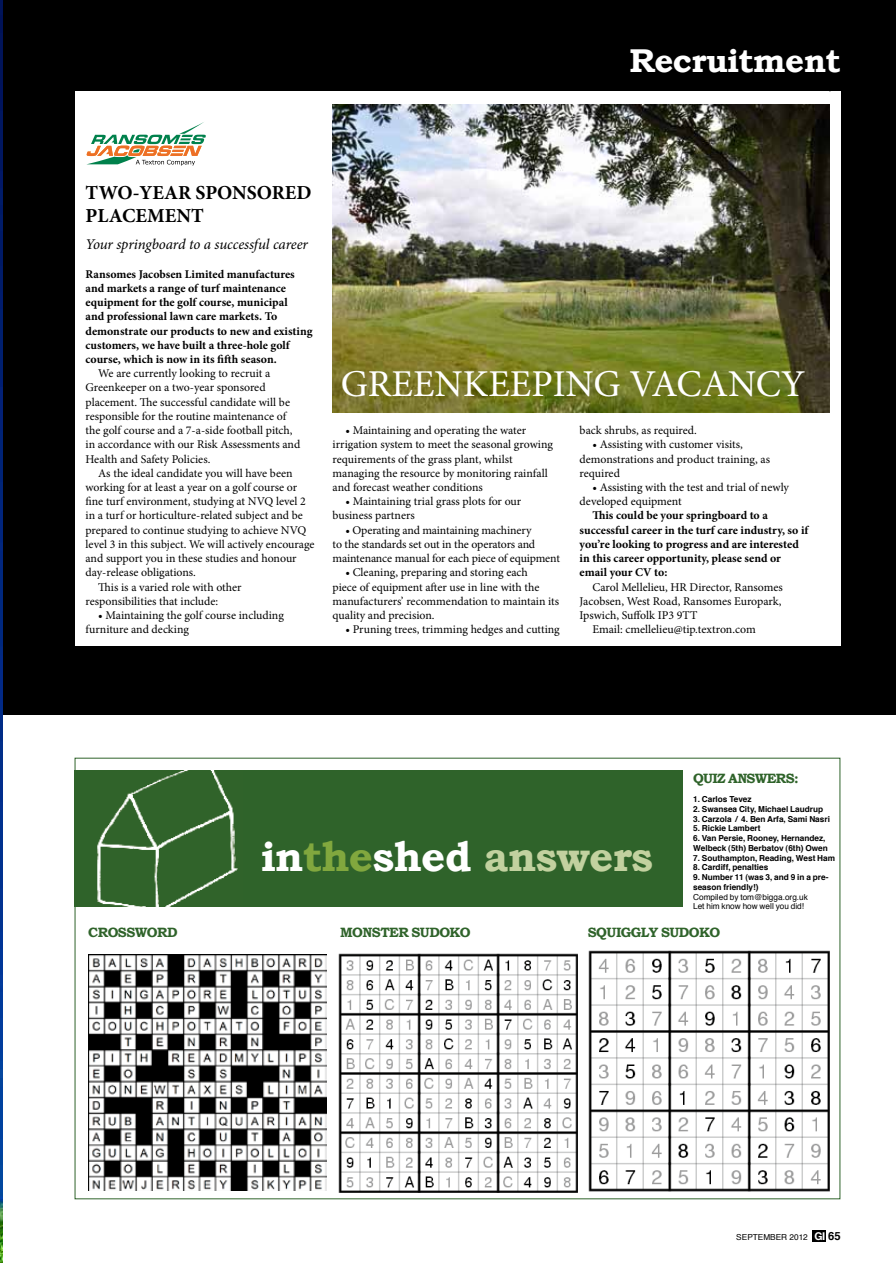
<style>
.page{position:relative;width:896px;height:1263px;background:#fff}
.page>*{position:absolute;margin:0;border:0;box-sizing:border-box;transform-origin:0 0}
.t1{font:700 42px "Bookman Old Style";letter-spacing:-.02em;color:#c2d19f}
.t2{font:37.95px "Minion Pro";color:#fff}
.t3{font:700 33px "Bookman Old Style";letter-spacing:-.02em;color:#fff}
.t4{font:700 19.8px/22.6px "Minion Pro";color:#000}
.t5{font:italic 14.85px "Minion Pro";letter-spacing:-.01em;color:#000}
.t6{font:700 13.5px "Bookman Old Style";letter-spacing:-.04em;color:#2f632a}
.t7{font:11.85px/14.2px "Minion Pro";letter-spacing:-.005em;color:#000}
.t8{font:700 11.85px "Minion Pro";color:#000}
.t9{font:700 8.25px/9.8px "Helvetica";color:#000}
.t10{font:8.25px/9.8px "Helvetica";color:#000}
.s1{color:#fff}
.s2{color:#81a73e}
.s3{font-weight:700}
.s4{font-family:"Helvetica Neue";font-weight:700;font-size:10.8px;color:#fff}
.s5{font-weight:700;font-size:11.25px}
</style>
<div class="page">
<div style="left:3px;top:0;width:893px;height:714px;background:#000"></div>
<div style="left:812px;top:1230px;width:14px;height:11px;background:#000"></div>
<div style="left:75px;top:771px;width:608px;height:136px;background:#2f632a"></div>
<img style="left:88px;top:955px;width:238px;height:235px">
<img style="left:338px;top:953px;width:240px;height:239px">
<img style="left:589px;top:951px;width:240px;height:240px">
<img style="left:97px;top:771px;width:141px;height:136px">
<div style="left:75px;top:91px;width:765px;height:555px;background:#fff"></div>
<img style="left:332px;top:104px;width:498px;height:308px">
<svg style="left:86px;top:122px;width:120px;height:44px"></svg>
<img style="left:0;top:0;width:3px;height:1263px">
<p class="t3" style="left:629px;top:41px;width:213px">Recruitment</p>
<p class="t4" style="left:86px;top:181px;width:228px">TWO-YEAR SPONSORED<br>PLACEMENT</p>
<p class="t5" style="left:86px;top:234px;width:224px">Your springboard to a successful career</p>
<p class="t8" style="left:86px;top:265px;width:211px">Ransomes Jacobsen Limited manufactures</p>
<p class="t8" style="left:86px;top:280px;width:202px">and markets a range of turf maintenance</p>
<p class="t8" style="left:86px;top:294px;width:204px">equipment for the golf course, municipal</p>
<p class="t8" style="left:86px;top:308px;width:193px">and professional lawn care markets. To</p>
<p class="t8" style="left:86px;top:322px;width:228px">demonstrate our products to new and existing</p>
<p class="t8" style="left:86px;top:337px;width:206px">customers, we have built a three-hole golf</p>
<p class="t8" style="left:86px;top:351px;width:193px">course, which is now in its fifth season.</p>
<p class="t7" style="left:98px;top:366px;width:174px">We are currently looking to recruit a</p>
<p class="t7" style="left:86px;top:381px;width:182px">Greenkeeper on a two-year sponsored</p>
<p class="t7" style="left:86px;top:395px;width:206px">placement. The successful candidate will be</p>
<p class="t7" style="left:86px;top:409px;width:202px">responsible for the routine maintenance of</p>
<p class="t7" style="left:86px;top:423px;width:208px">the golf course and a 7-a-side football pitch,</p>
<p class="t7" style="left:86px;top:437px;width:216px">in accordance with our Risk Assessments and</p>
<p class="t7" style="left:86px;top:452px;width:126px">Health and Safety Policies.</p>
<p class="t7" style="left:98px;top:466px;width:196px">As the ideal candidate you will have been</p>
<p class="t7" style="left:86px;top:480px;width:213px">working for at least a year on a golf course or</p>
<p class="t7" style="left:86px;top:494px;width:222px">fine turf environment, studying at NVQ level 2</p>
<p class="t7" style="left:86px;top:509px;width:219px">in a turf or horticulture-related subject and be</p>
<p class="t7" style="left:86px;top:523px;width:222px">prepared to continue studying to achieve NVQ</p>
<p class="t7" style="left:86px;top:537px;width:230px">level 3 in this subject. We will actively encourage</p>
<p class="t7" style="left:86px;top:551px;width:213px">and support you in these studies and honour</p>
<p class="t7" style="left:86px;top:565px;width:112px">day-release obligations.</p>
<p class="t7" style="left:98px;top:580px;width:145px">This is a varied role with other</p>
<p class="t7" style="left:86px;top:594px;width:134px">responsibilities that include:</p>
<p class="t7" style="left:86px;top:608px;width:200px;text-indent:13px">• Maintaining the golf course including furniture and decking</p>
<p class="t2" style="left:341px;top:358px;width:466px">GREENKEEPING VACANCY</p>
<p class="t7" style="left:332px;top:423px;width:222px;text-indent:13px">• Maintaining and operating the water irrigation system to meet the seasonal growing requirements of the grass plant, whilst managing the resource by monitoring rainfall and forecast weather conditions</p>
<p class="t7" style="left:332px;top:494px;width:190px;text-indent:13px">• Maintaining trial grass plots for our business partners</p>
<p class="t7" style="left:332px;top:523px;width:229px;text-indent:13px">• Operating and maintaining machinery<br>to the standards set out in the operators and maintenance manual for each piece of equipment</p>
<p class="t7" style="left:332px;top:565px;width:228px;text-indent:13px">• Cleaning, preparing and storing each<br>piece of equipment after use in line with the manufacturers’ recommendation to maintain its quality and precision.</p>
<p class="t7" style="left:345px;top:622px;width:216px">• Pruning trees, trimming hedges and cutting</p>
<p class="t7" style="left:579px;top:423px;width:119px">back shrubs, as required.</p>
<p class="t7" style="left:579px;top:437px;width:192px;text-indent:13px">• Assisting with customer visits, demonstrations and product training, as required</p>
<p class="t7" style="left:592px;top:480px;width:198px">• Assisting with the test and trial of newly</p>
<p class="t7" style="left:579px;top:494px;width:104px">developed equipment</p>
<p class="t8" style="left:592px;top:507px;width:177px">This could be your springboard to a</p>
<p class="t8" style="left:579px;top:521px;width:230px">successful career in the turf care industry, so if</p>
<p class="t8" style="left:579px;top:536px;width:221px">you’re looking to progress and are interested</p>
<p class="t8" style="left:579px;top:550px;width:203px">in this career opportunity, please send or</p>
<p class="t8" style="left:579px;top:564px;width:89px">email your CV to:</p>
<p class="t7" style="left:592px;top:580px;width:192px">Carol Mellelieu, HR Director, Ransomes</p>
<p class="t7" style="left:579px;top:594px;width:203px">Jacobsen, West Road, Ransomes Europark,</p>
<p class="t7" style="left:579px;top:608px;width:119px">Ipswich, Suffolk IP3 9TT</p>
<p class="t7" style="left:592px;top:622px;width:165px">Email: cmellelieu@tip.textron.com</p>
<p class="t1" style="left:261px;top:831px;width:394px"><span class="s1">in</span><span class="s2">the</span><span class="s1">shed</span> answers</p>
<p class="t6" style="left:693px;top:770px;width:107px">QUIZ ANSWERS:</p>
<p class="t9" style="left:693px;top:794px;width:60px">1. Carlos Tevez</p>
<p class="t9" style="left:693px;top:804px;width:132px">2. Swansea City, Michael Laudrup</p>
<p class="t9" style="left:693px;top:814px;width:138px">3. Carzola / 4. Ben Arfa, Sami Nasri</p>
<p class="t9" style="left:693px;top:824px;width:69px">5. Rickie Lambert</p>
<p class="t9" style="left:693px;top:833px;width:136px">6. Van Persie, Rooney, Hernandez,<br>Welbeck (5th) Berbatov (6th) Owen</p>
<p class="t9" style="left:693px;top:853px;width:143px">7. Southampton, Reading, West Ham</p>
<p class="t9" style="left:693px;top:863px;width:77px">8. Cardiff, penalties</p>
<p class="t10" style="left:693px;top:872px;width:137px"><span class="s3">9. Number 11 (was 3, and 9 in a pre&shy;season friendly!)<br></span>Compiled by tom@bigga.org.uk<br>Let him know how well you did!</p>
<p class="t6" style="left:88px;top:924px;width:80px">CROSSWORD</p>
<p class="t6" style="left:340px;top:924px;width:51px">MONSTER</p>
<p class="t6" style="left:411px;top:924px;width:61px">SUDOKO</p>
<p class="t6" style="left:588px;top:924px;width:134px">SQUIGGLY SUDOKO</p>
<p class="t10" style="left:736px;top:1232px;width:106px">SEPTEMBER 2012 <span class="s4">GI</span> <span class="s5">65</span></p>
</div>
